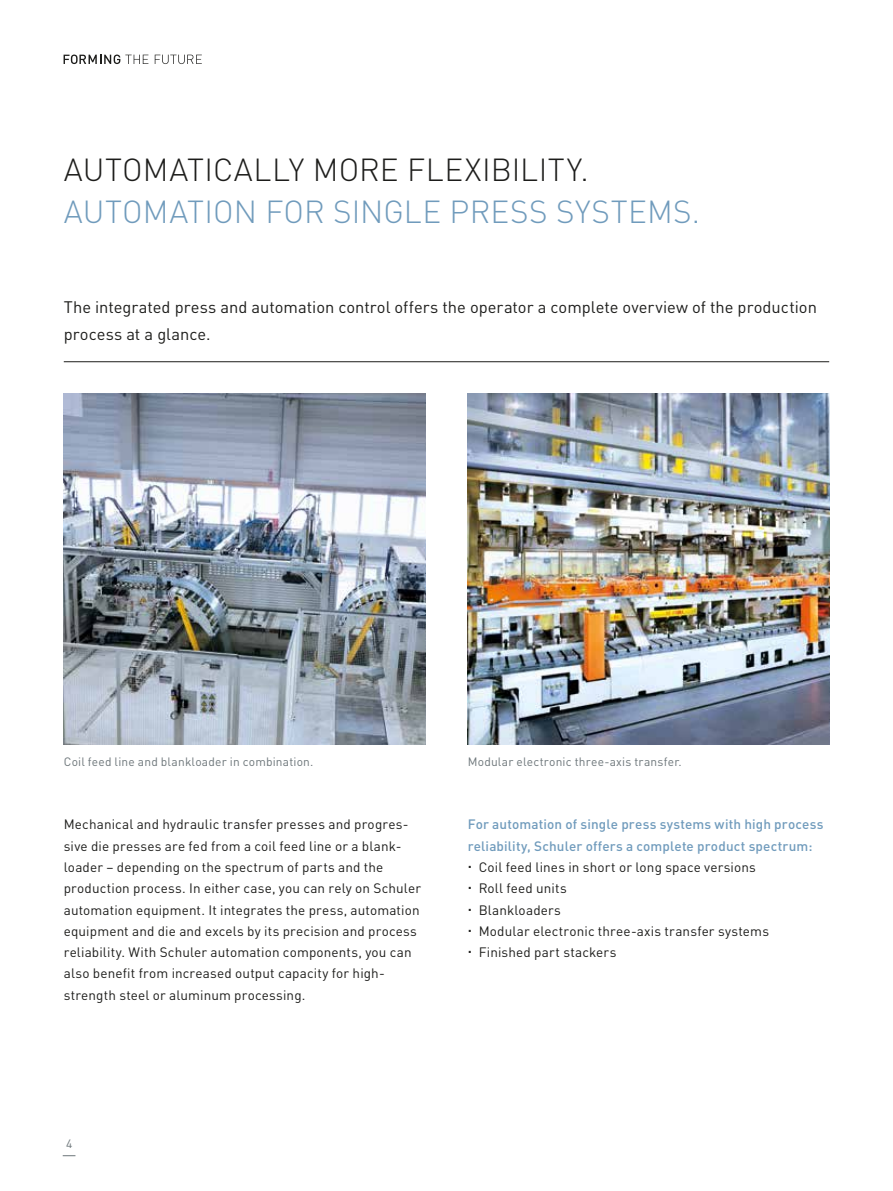
<style>
.page{position:relative;width:893px;height:1191px;background:#fff}
.page>*{position:absolute;margin:0;border:0;box-sizing:border-box;transform-origin:0 0}
.t1{font:300 31.5px "DIN Pro";letter-spacing:.005em;color:#709bbc}
.t2{font:300 31.5px "DIN Pro";letter-spacing:.01em;color:#1d1d1b}
.t3{font:16.5px/27px "DIN Pro";color:#1d1d1b}
.t4{font:13.5px/21.3px "DIN Pro";letter-spacing:.01em;color:#1d1d1b}
.t5{font:500 13.5px/21.3px "DIN Pro";letter-spacing:.01em;color:#709bbc}
.t6{font:12px "DIN Pro";letter-spacing:.015em;color:#6d767a}
</style>
<div class="page">
<svg style="left:63px;top:1155px;width:12px;height:1px"></svg>
<svg style="left:64px;top:55px;width:84px;height:9px"></svg>
<svg style="left:155px;top:55px;width:47px;height:9px"></svg>
<hr style="left:64px;top:361px;width:765px;height:1px;background:#1d1d1b">
<img style="left:468px;top:393px;width:361px;height:351px">
<img style="left:64px;top:393px;width:361px;height:351px">
<h1 class="t2" style="left:64px;top:145px;width:526px">AUTOMATICALLY MORE FLEXIBILITY.</h1>
<h1 class="t1" style="left:64px;top:188px;width:638px">AUTOMATION FOR SINGLE PRESS SYSTEMS.</h1>
<p class="t3" style="left:64px;top:292px;width:755px">The integrated press and automation control offers the operator a complete overview of the production process at a glance.</p>
<p class="t6" style="left:64px;top:752px;width:251px">Coil feed line and blankloader in combination.</p>
<p class="t6" style="left:468px;top:752px;width:216px">Modular electronic three-axis transfer.</p>
<p class="t4" style="left:64px;top:812px;width:359px">Mechanical and hydraulic transfer presses and progres&shy;sive die presses are fed from a coil feed line or a blank&shy;loader – depending on the spectrum of parts and the production process. In either case, you can rely on Schuler automation equipment. It integrates the press, automation equipment and die and excels by its precision and process reliability. With Schuler automation components, you can also benefit from increased output capacity for high&shy;strength steel or aluminum processing.</p>
<p class="t5" style="left:468px;top:812px;width:357px">For automation of single press systems with high process reliability, Schuler offers a complete product spectrum:</p>
<p class="t4" style="left:479px;top:855px;width:292px">Coil feed lines in short or long space versions<br>Roll feed units<br>Blankloaders<br>Modular electronic three-axis transfer systems<br>Finished part stackers</p>
<p class="t6" style="left:66px;top:1134px;width:8px">4</p>
</div>
